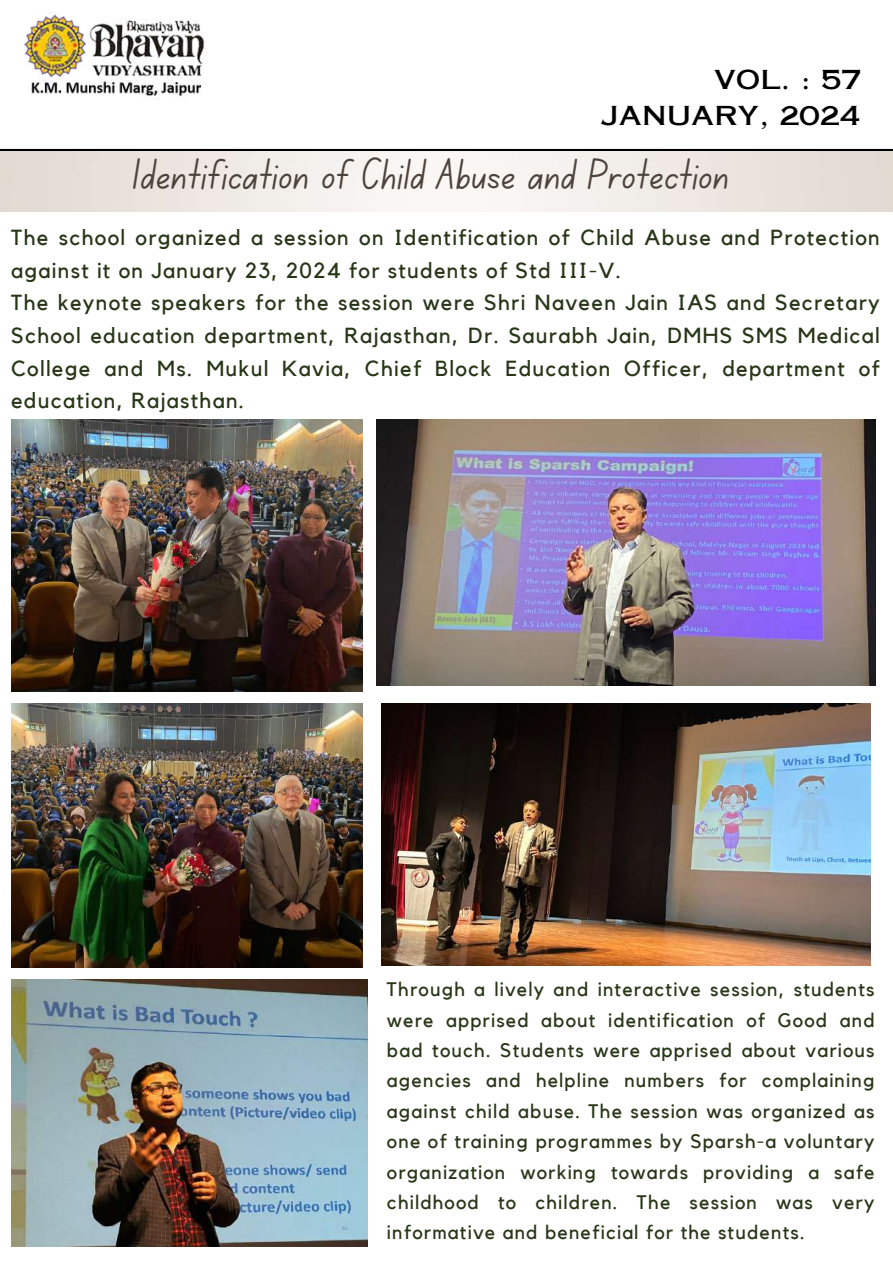
<style>
.page{position:relative;width:893px;height:1264px;background:#fff}
.page>*{position:absolute;margin:0;border:0;box-sizing:border-box;transform-origin:0 0}
.t1{font:44.1px "Canva School Font";color:#4d433c}
.t2{font:25.95px "Copperplate Gothic LT Pro 31 AB";color:#000}
.t3{font:21.75px/32.7px "Kollektif";letter-spacing:.06em;color:#283618}
.t4{font:19.5px/30.3px "Kollektif";letter-spacing:.06em;color:#283618;text-align:justify}
</style>
<div class="page">
<img style="left:24px;top:12px;width:181px;height:88px">
<img style="left:382px;top:703px;width:488px;height:262px">
<img style="left:11px;top:979px;width:357px;height:267px">
<img style="left:11px;top:703px;width:351px;height:264px">
<img style="left:11px;top:420px;width:351px;height:271px">
<hr style="left:0;top:149px;width:892px;height:4px;background:#000">
<img style="left:377px;top:420px;width:498px;height:265px">
<img style="left:0;top:151px;width:892px;height:61px">
<h2 class="t2" style="left:714px;top:70px;width:149px">VOL. : 57</h2>
<h2 class="t2" style="left:601px;top:106px;width:260px">JANUARY, 2024</h2>
<h1 class="t1" style="left:133px;top:155px;width:598px">Identification of Child Abuse and Protection</h1>
<p class="t3" style="left:11px;top:222px;width:870px">The school organized a session on Identification of Child Abuse and Protection against it on January 23, 2024 for students of Std III-V.<br>The keynote speakers for the session were Shri Naveen Jain IAS and Secretary School education department, Rajasthan, Dr. Saurabh Jain, DMHS SMS Medical College and Ms. Mukul Kavia, Chief Block Education Officer, department of education, Rajasthan.</p>
<p class="t4" style="left:387px;top:975px;width:489px">Through a lively and interactive session, students were apprised about identification of Good and bad touch. Students were apprised about various agencies and helpline numbers for complaining against child abuse. The session was organized as one of training programmes by Sparsh-a voluntary organization working towards providing a safe childhood to children. The session was very informative and beneficial for the students.</p>
</div>
